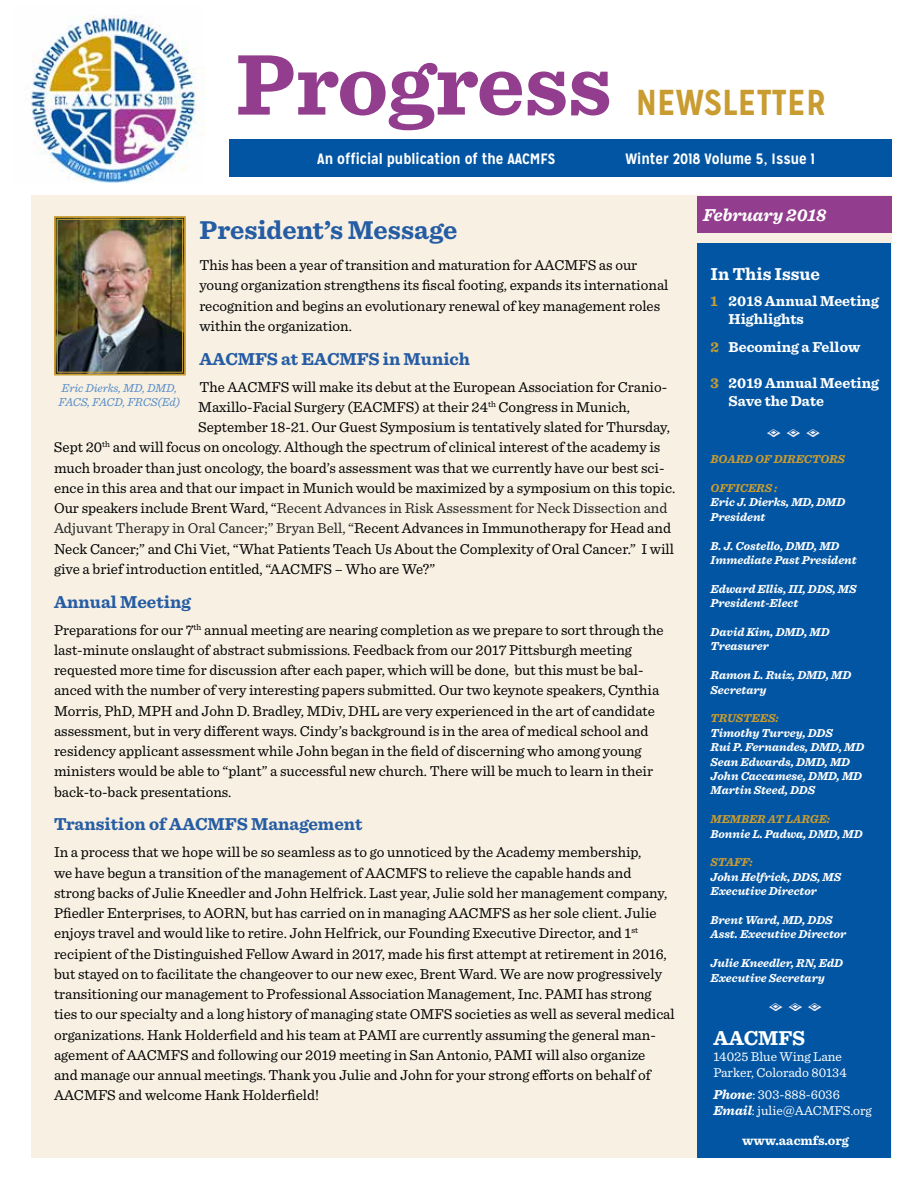
<style>
.page{position:relative;width:918px;height:1188px;background:#fff}
.page>*{position:absolute;margin:0;border:0;box-sizing:border-box;transform-origin:0 0}
.t1{font:700 90px "Sentinel";color:#923d8d}
.t2{font:700 36px "Mission Gothic";color:#c99c31}
.t3{font:700 27px "Sentinel";letter-spacing:-.005em;color:#255ca3}
.t4{font:700 21px "Sentinel";color:#fff}
.t5{font:700 18px "Sentinel";color:#255ca3}
.t6{font:italic 700 18px "Sentinel";color:#fff}
.t7{font:700 18px "Sentinel";color:#fff}
.t8{font:15px/20.2px "Sentinel";color:#000}
.t9{font:15px "Sentinel";color:#222}
.t10{font:700 15px/18px "Sentinel";color:#fff}
.t11{font:700 15px "Mission Gothic";color:#fff}
.t12{font:13.5px/16.2px "Sentinel";color:#fff}
.t13{font:700 13.5px "Sentinel";color:#fff}
.t14{font:italic 700 12px/14.4px "Sentinel";color:#fff}
.t15{font:italic 700 12px "Sentinel";color:#c99c31}
.t16{font:italic 12px/14.4px "Sentinel";color:#528ac8}
.s1{color:#000}
.s2{color:#c99c31}
.s3{font-weight:700;font-style:italic}
</style>
<div class="page">
<div style="left:31px;top:195px;width:861px;height:963px;background:#f7f0e3"></div>
<div style="left:697px;top:243px;width:194px;height:915px;background:#0255a3"></div>
<div style="left:697px;top:196px;width:195px;height:37px;background:#923d8d"></div>
<div style="left:229px;top:139px;width:662px;height:38px;background:#0255a3"></div>
<img style="left:31px;top:15px;width:173px;height:167px">
<img style="left:54px;top:216px;width:132px;height:160px">
<div style="left:57px;top:219px;width:126px;height:154px;border:1px solid #c99c31"></div>
<h1 class="t1" style="left:236px;top:14px;width:377px">Progress</h1>
<h2 class="t2" style="left:636px;top:79px;width:192px">NEWSLETTER</h2>
<p class="t11" style="left:317px;top:149px;width:240px">An official publication of the AACMFS</p>
<p class="t11" style="left:626px;top:149px;width:191px">Winter 2018 Volume 5, Issue 1</p>
<h3 class="t3" style="left:199px;top:209px;width:260px">President’s Message</h3>
<p class="t8" style="left:199px;top:254px;width:471px">This has been a year of transition and maturation for AACMFS as our young organization strengthens its fiscal footing, expands its international recognition and begins an evolutionary renewal of key management roles within the organization.</p>
<p class="t5" style="left:199px;top:344px;width:272px">AACMFS at EACMFS in Munich</p>
<p class="t8" style="left:199px;top:376px;width:469px">The AACMFS will make its debut at the European Association for Cranio-</p>
<p class="t8" style="left:198px;top:396px;width:433px">Maxillo-Facial Surgery (EACMFS) at their 24<sup>th</sup> Congress in Munich,</p>
<p class="t8" style="left:198px;top:416px;width:473px">September 18-21. Our Guest Symposium is tentatively slated for Thursday,</p>
<p class="t8" style="left:54px;top:436px;width:608px">Sept 20<sup>th</sup> and will focus on oncology. Although the spectrum of clinical interest of the academy is</p>
<p class="t8" style="left:54px;top:457px;width:612px">much broader than just oncology, the board’s assessment was that we currently have our best sci-</p>
<p class="t8" style="left:54px;top:477px;width:623px">ence in this area and that our impact in Munich would be maximized by a symposium on this topic.</p>
<p class="t9" style="left:54px;top:497px;width:615px"><span class="s1">Our speakers include Brent Ward, “</span>Recent Advances in Risk Assessment for Neck Dissection and</p>
<p class="t9" style="left:54px;top:517px;width:619px">Adjuvant Therapy in Oral Cancer;” Bryan Bell, “<span class="s1">Recent Advances in Immunotherapy for Head and</span></p>
<p class="t8" style="left:54px;top:538px;width:622px">Neck Cancer;” and Chi Viet, “What Patients Teach Us About the Complexity of Oral Cancer.” I will</p>
<p class="t8" style="left:54px;top:558px;width:383px">give a brief introduction entitled, “AACMFS – Who are We?”</p>
<p class="t5" style="left:54px;top:587px;width:138px">Annual Meeting</p>
<p class="t8" style="left:54px;top:619px;width:611px">Preparations for our 7<sup>th</sup> annual meeting are nearing completion as we prepare to sort through the last-minute onslaught of abstract submissions. Feedback from our 2017 Pittsburgh meeting requested more time for discussion after each paper, which will be done, but this must be bal&shy;anced with the number of very interesting papers submitted. Our two keynote speakers, Cynthia Morris, PhD, MPH and John D. Bradley, MDiv, DHL are very experienced in the art of candidate assessment, but in very different ways. Cindy’s background is in the area of medical school and residency applicant assessment while John began in the field of discerning who among young ministers would be able to “plant” a successful new church. There will be much to learn in their back-to-back presentations.</p>
<p class="t5" style="left:54px;top:810px;width:310px">Transition of AACMFS Management</p>
<p class="t8" style="left:54px;top:841px;width:622px">In a process that we hope will be so seamless as to go unnoticed by the Academy membership,<br>we have begun a transition of the management of AACMFS to relieve the capable hands and strong backs of Julie Kneedler and John Helfrick. Last year, Julie sold her management company, Pfiedler Enterprises, to AORN, but has carried on in managing AACMFS as her sole client. Julie enjoys travel and would like to retire. John Helfrick, our Founding Executive Director, and 1<sup>st </sup>recipient of the Distinguished Fellow Award in 2017, made his first attempt at retirement in 2016, but stayed on to facilitate the changeover to our new exec, Brent Ward. We are now progressively transitioning our management to Professional Association Management, Inc. PAMI has strong ties to our specialty and a long history of managing state OMFS societies as well as several medical organizations. Hank Holderfield and his team at PAMI are currently assuming the general man&shy;agement of AACMFS and following our 2019 meeting in San Antonio, PAMI will also organize<br>and manage our annual meetings. Thank you Julie and John for your strong efforts on behalf of AACMFS and welcome Hank Holderfield!</p>
<p class="t16" style="left:59px;top:380px;width:123px">Eric Dierks, MD, DMD,<br>FACS, FACD, FRCS(Ed)</p>
<p class="t6" style="left:703px;top:200px;width:125px">February 2018</p>
<p class="t7" style="left:711px;top:260px;width:111px">In This Issue</p>
<p class="t10" style="left:729px;top:291px;width:152px;text-indent:-18px"><span class="s2">1</span> 2018 Annual Meeting<br>Highlights</p>
<p class="t10" style="left:711px;top:337px;width:152px"><span class="s2">2</span> Becoming a Fellow</p>
<p class="t10" style="left:729px;top:373px;width:152px;text-indent:-18px"><span class="s2">3</span> 2019 Annual Meeting<br>Save the Date</p>
<p class="t15" style="left:711px;top:450px;width:136px">BOARD OF DIRECTORS</p>
<p class="t15" style="left:711px;top:479px;width:68px">OFFICERS :</p>
<p class="t14" style="left:711px;top:495px;width:136px">Eric J. Dierks, MD, DMD<br>President</p>
<p class="t14" style="left:711px;top:538px;width:148px">B. J. Costello, DMD, MD<br>Immediate Past President</p>
<p class="t14" style="left:711px;top:581px;width:147px">Edward Ellis, III, DDS, MS<br>President-Elect</p>
<p class="t14" style="left:711px;top:624px;width:120px">David Kim, DMD, MD<br>Treasurer</p>
<p class="t14" style="left:711px;top:667px;width:142px">Ramon L. Ruiz, DMD, MD<br>Secretary</p>
<p class="t15" style="left:711px;top:709px;width:69px">TRUSTEES:</p>
<p class="t14" style="left:711px;top:725px;width:155px">Timothy Turvey, DDS<br>Rui P. Fernandes, DMD, MD<br>Sean Edwards, DMD, MD<br>John Caccamese, DMD, MD<br>Martin Steed, DDS</p>
<p class="t15" style="left:711px;top:810px;width:121px">MEMBER AT LARGE:</p>
<p class="t14" style="left:711px;top:826px;width:153px">Bonnie L. Padwa, DMD, MD</p>
<p class="t15" style="left:711px;top:853px;width:44px">STAFF:</p>
<p class="t14" style="left:711px;top:869px;width:132px">John Helfrick, DDS, MS<br>Executive Director</p>
<p class="t14" style="left:711px;top:912px;width:137px">Brent Ward, MD, DDS<br>Asst. Executive Director</p>
<p class="t14" style="left:711px;top:955px;width:134px">Julie Kneedler, RN, EdD<br>Executive Secretary</p>
<h3 class="t4" style="left:713px;top:1021px;width:93px">AACMFS</h3>
<p class="t12" style="left:713px;top:1047px;width:135px">14025 Blue Wing Lane<br>Parker, Colorado 80134</p>
<p class="t12" style="left:713px;top:1086px;width:160px"><span class="s3">Phone</span>: 303-888-6036<br><span class="s3">Email</span>: julie@AACMFS.org</p>
<p class="t13" style="left:742px;top:1130px;width:108px">www.aacmfs.org</p>
</div>
